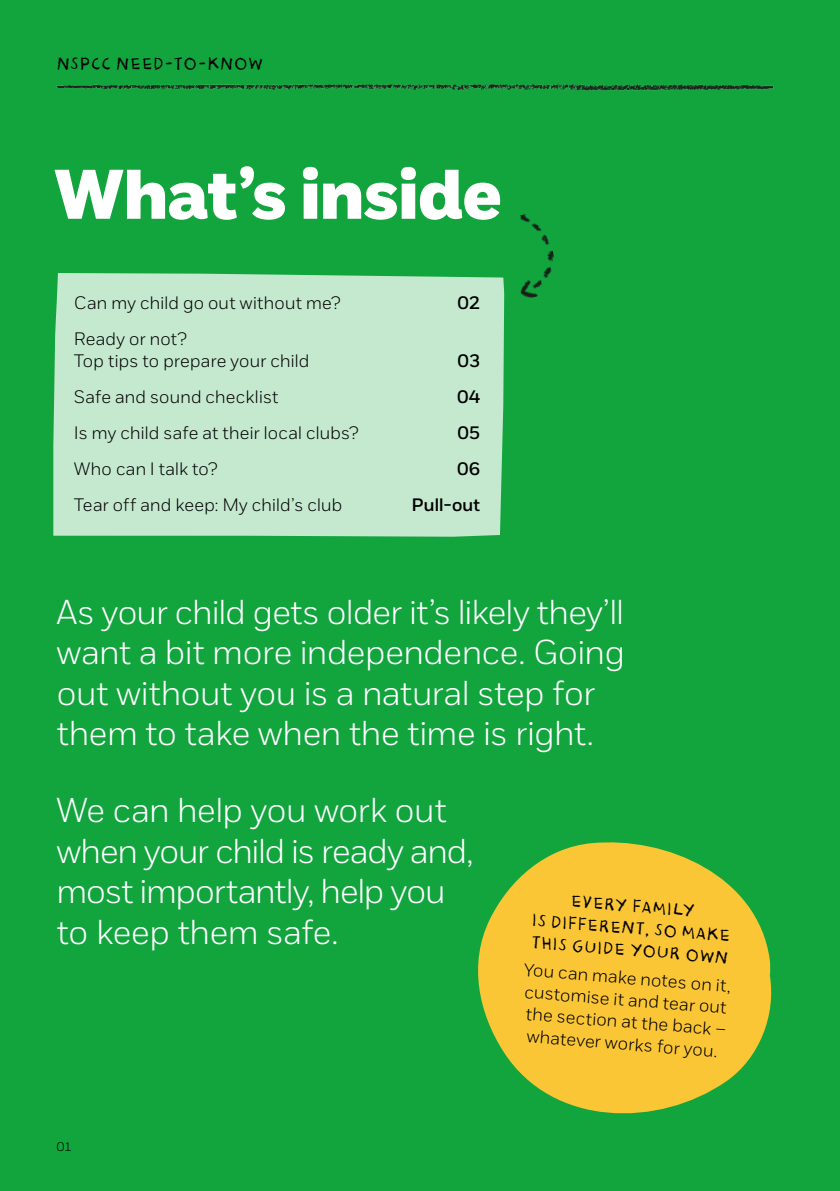
<style>
.page{position:relative;width:840px;height:1191px;background:#fff}
.page>*{position:absolute;margin:0;border:0;box-sizing:border-box;transform-origin:0 0}
.t1{font:70px "NSPCC Headline";letter-spacing:.005em;color:#fff}
.t2{font:300 34.4px/40.6px "NSPCC";letter-spacing:-.005em;color:#fff}
.t3{font:300 18px/22px "NSPCC";letter-spacing:.015em;color:#000}
.t4{font:18px/22px "NSPCC Crayon";color:#000;text-align:center}
.t5{font:600 18px "NSPCC";letter-spacing:.02em;color:#000}
.t6{font:300 12.4px "NSPCC";color:#000}
</style>
<div class="page">
<div style="left:0;top:0;width:839px;height:1191px;background:#12a53e"></div>
<svg style="left:478px;top:842px;width:294px;height:272px;fill:#fbc636"></svg>
<div style="left:53px;top:273px;width:451px;height:264px;background:#c4e9cf"></div>
<img style="left:57px;top:84px;width:717px;height:7px">
<img style="left:503px;top:214px;width:51px;height:86px">
<p class="t4" style="left:57px;top:54px;width:208px">NSPCC NEED-TO-KNOW</p>
<h1 class="t1" style="left:54px;top:151px;width:449px">What’s inside</h1>
<p class="t3" style="left:74px;top:291px;width:267px">Can my child go out without me?</p>
<p class="t5" style="left:457px;top:292px;width:24px">02</p>
<p class="t3" style="left:74px;top:327px;width:236px">Ready or not?<br>Top tips to prepare your child</p>
<p class="t5" style="left:457px;top:350px;width:24px">03</p>
<p class="t3" style="left:74px;top:386px;width:205px">Safe and sound checklist</p>
<p class="t5" style="left:457px;top:386px;width:24px">04</p>
<p class="t3" style="left:74px;top:422px;width:285px">Is my child safe at their local clubs?</p>
<p class="t5" style="left:457px;top:422px;width:24px">05</p>
<p class="t3" style="left:74px;top:458px;width:144px">Who can I talk to?</p>
<p class="t5" style="left:457px;top:458px;width:24px">06</p>
<p class="t3" style="left:74px;top:494px;width:269px">Tear off and keep: My child’s club</p>
<p class="t5" style="left:411px;top:494px;width:70px">Pull-out</p>
<h2 class="t2" style="left:57px;top:591px;width:569px">As your child gets older it’s likely they’ll want a bit more independence. Going out without you is a natural step for them to take when the time is right.</h2>
<h2 class="t2" style="left:57px;top:789px;width:418px">We can help you work out when your child is ready and, most importantly, help you to keep them safe.</h2>
<p class="t6" style="left:57px;top:1139px;width:17px">01</p>
<p class="t4" style="left:534px;top:889px;width:200px;rotate:4deg">EVERY FAMILY<br>IS DIFFERENT, SO MAKE<br>THIS GUIDE YOUR OWN</p>
<p class="t3" style="left:524px;top:959px;width:209px;rotate:4deg">You can make notes on it, customise it and tear out the section at the back – whatever works for you.</p>
</div>
